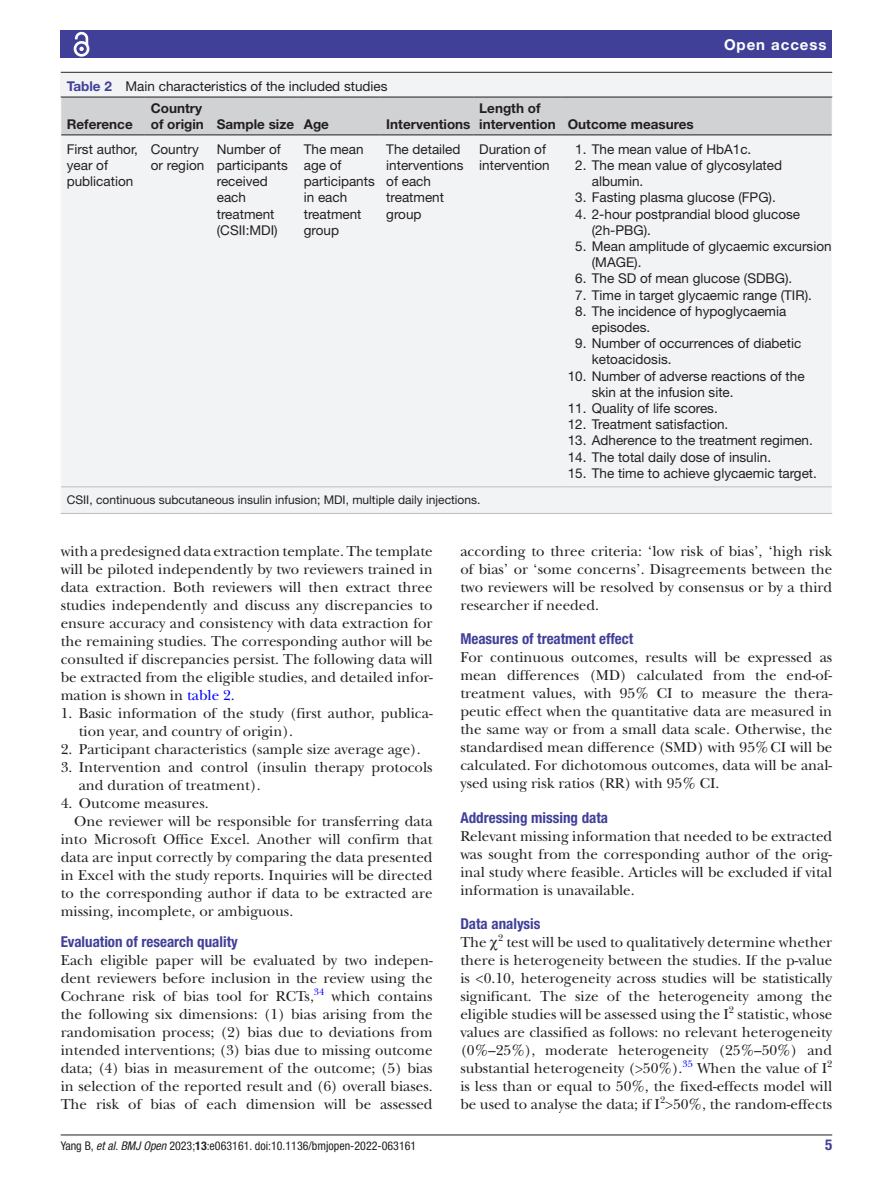
<style>
.page{position:relative;width:893px;height:1191px;background:#fff}
.page>*{position:absolute;margin:0;border:0;box-sizing:border-box;transform-origin:0 0}
.t1{font:15px/18px "New Baskerville";color:#231f20;text-align:justify}
.t2{font:700 condensed 15px "Helvetica Neue LT Std";color:#414099}
.t3{font:700 15px "Helvetica Neue LT Std";letter-spacing:.065em;color:#fff}
.t4{font:13.5px/16.2px "Helvetica Neue LT Std";color:#231f20}
.t5{font:700 13.5px/16.2px "Helvetica Neue LT Std";color:#231f20}
.t6{font:12px "Helvetica Neue LT Std";color:#231f20}
.t7{font:condensed 12px "Helvetica Neue LT Std";color:#231f20}
.t8{font:9.9px "New Baskerville";color:#231f20}
.t9{font:9.9px "New Baskerville";color:#00f}
.s1{font-weight:700;color:#414099}
.s2{color:#00f}
.s3{font-style:italic}
.s4{font-weight:700}
</style>
<div class="page">
<hr style="left:61px;top:1134px;width:771px;height:1px;background:#231f20">
<div style="left:61px;top:31px;width:771px;height:27px;background:#414099"></div>
<svg style="left:73px;top:31px;width:17px;height:26px"></svg>
<div style="left:61px;top:73px;width:771px;height:440px;background:#f2f3f4"></div>
<hr style="left:61px;top:72px;width:771px;height:1px;background:#231f20">
<div style="left:61px;top:98px;width:771px;height:36px;background:#d1d2d4"></div>
<hr style="left:61px;top:97px;width:84px;height:1px;background:#231f20">
<hr style="left:61px;top:134px;width:84px;height:1px;background:#231f20">
<hr style="left:145px;top:97px;width:66px;height:1px;background:#231f20">
<hr style="left:145px;top:134px;width:66px;height:1px;background:#231f20">
<hr style="left:211px;top:97px;width:87px;height:1px;background:#231f20">
<hr style="left:211px;top:134px;width:87px;height:1px;background:#231f20">
<hr style="left:298px;top:97px;width:82px;height:1px;background:#231f20">
<hr style="left:298px;top:134px;width:82px;height:1px;background:#231f20">
<hr style="left:380px;top:97px;width:93px;height:1px;background:#231f20">
<hr style="left:380px;top:134px;width:93px;height:1px;background:#231f20">
<hr style="left:473px;top:97px;width:89px;height:1px;background:#231f20">
<hr style="left:473px;top:134px;width:89px;height:1px;background:#231f20">
<hr style="left:562px;top:97px;width:270px;height:1px;background:#231f20">
<hr style="left:562px;top:134px;width:270px;height:1px;background:#231f20">
<hr style="left:145px;top:486px;width:66px;height:1px;background:#bcbdc0">
<hr style="left:211px;top:486px;width:87px;height:1px;background:#bcbdc0">
<hr style="left:298px;top:486px;width:82px;height:1px;background:#bcbdc0">
<hr style="left:380px;top:486px;width:93px;height:1px;background:#bcbdc0">
<hr style="left:473px;top:486px;width:89px;height:1px;background:#bcbdc0">
<hr style="left:562px;top:486px;width:270px;height:1px;background:#bcbdc0">
<hr style="left:61px;top:486px;width:84px;height:1px;background:#bcbdc0">
<hr style="left:61px;top:513px;width:84px;height:1px;background:#bcbdc0">
<hr style="left:145px;top:513px;width:66px;height:1px;background:#bcbdc0">
<hr style="left:211px;top:513px;width:87px;height:1px;background:#bcbdc0">
<hr style="left:298px;top:513px;width:82px;height:1px;background:#bcbdc0">
<hr style="left:380px;top:513px;width:93px;height:1px;background:#bcbdc0">
<hr style="left:473px;top:513px;width:89px;height:1px;background:#bcbdc0">
<hr style="left:562px;top:513px;width:270px;height:1px;background:#bcbdc0">
<p class="t4" style="left:67px;top:78px;width:322px"><span class="s1">Table 2</span> Main characteristics of the included studies</p>
<p class="t5" style="left:67px;top:116px;width:68px">Reference</p>
<p class="t5" style="left:151px;top:99px;width:180px">Country<br>of origin Sample size Age</p>
<p class="t5" style="left:386px;top:116px;width:86px">Interventions</p>
<p class="t5" style="left:479px;top:99px;width:216px">Length of<br>intervention Outcome measures</p>
<p class="t3" style="left:724px;top:35px;width:104px">Open access</p>
<p class="t4" style="left:67px;top:141px;width:73px">First author, year of publication</p>
<p class="t4" style="left:151px;top:141px;width:55px">Country or region</p>
<p class="t4" style="left:217px;top:141px;width:73px">Number of participants received each treatment (CSII:MDI)</p>
<p class="t4" style="left:304px;top:141px;width:73px">The mean age of participants in each treatment group</p>
<p class="t4" style="left:386px;top:141px;width:79px">The detailed interventions of each treatment group</p>
<p class="t4" style="left:479px;top:141px;width:72px">Duration of intervention</p>
<p class="t4" style="left:575px;top:141px;width:178px">1. The mean value of HbA1c.</p>
<p class="t4" style="left:592px;top:157px;width:192px;text-indent:-16px">2. The mean value of glycosylated albumin.</p>
<p class="t4" style="left:575px;top:189px;width:202px">3. Fasting plasma glucose (FPG).</p>
<p class="t4" style="left:592px;top:205px;width:210px;text-indent:-16px">4. 2-hour postprandial blood glucose (2h-PBG).</p>
<p class="t4" style="left:592px;top:238px;width:241px;text-indent:-16px">5. Mean amplitude of glycaemic excursion (MAGE).</p>
<p class="t4" style="left:575px;top:270px;width:219px">6. The SD of mean glucose (SDBG).</p>
<p class="t4" style="left:575px;top:286px;width:238px">7. Time in target glycaemic range (TIR).</p>
<p class="t4" style="left:592px;top:303px;width:196px;text-indent:-16px">8. The incidence of hypoglycaemia episodes.</p>
<p class="t4" style="left:592px;top:335px;width:211px;text-indent:-16px">9. Number of occurrences of diabetic ketoacidosis.</p>
<p class="t4" style="left:592px;top:367px;width:214px;text-indent:-24px">10. Number of adverse reactions of the skin at the infusion site.</p>
<p class="t4" style="left:568px;top:400px;width:152px">11. Quality of life scores.</p>
<p class="t4" style="left:568px;top:416px;width:162px">12. Treatment satisfaction.</p>
<p class="t4" style="left:568px;top:432px;width:247px">13. Adherence to the treatment regimen.</p>
<p class="t4" style="left:568px;top:448px;width:205px">14. The total daily dose of insulin.</p>
<p class="t4" style="left:568px;top:465px;width:251px">15. The time to achieve glycaemic target.</p>
<p class="t6" style="left:67px;top:493px;width:415px">CSII, continuous subcutaneous insulin infusion; MDI, multiple daily injections.</p>
<p class="t1" style="left:61px;top:542px;width:373px">with a predesigned data extraction template. The template will be piloted independently by two reviewers trained in data extraction. Both reviewers will then extract three studies independently and discuss any discrepancies to ensure accuracy and consistency with data extraction for the remaining studies. The corresponding author will be consulted if discrepancies persist. The following data will be extracted from the eligible studies, and detailed infor&shy;mation is shown in <span class="s2">table 2</span>.</p>
<p class="t1" style="left:79px;top:704px;width:355px;text-indent:-18px">1. Basic information of the study (first author, publica&shy;tion year, and country of origin).</p>
<p class="t1" style="left:61px;top:740px;width:361px">2. Participant characteristics (sample size average age).</p>
<p class="t1" style="left:79px;top:758px;width:355px;text-indent:-18px">3. Intervention and control (insulin therapy protocols and duration of treatment).</p>
<p class="t1" style="left:61px;top:794px;width:149px">4. Outcome measures.</p>
<p class="t1" style="left:74px;top:812px;width:360px">One reviewer will be responsible for transferring data</p>
<p class="t1" style="left:61px;top:830px;width:373px">into Microsoft Office Excel. Another will confirm that</p>
<p class="t1" style="left:61px;top:848px;width:373px">data are input correctly by comparing the data presented</p>
<p class="t1" style="left:61px;top:866px;width:373px">in Excel with the study reports. Inquiries will be directed</p>
<p class="t1" style="left:61px;top:884px;width:373px">to the corresponding author if data to be extracted are</p>
<p class="t1" style="left:61px;top:902px;width:234px">missing, incomplete, or ambiguous.</p>
<p class="t2" style="left:61px;top:933px;width:179px">Evaluation of research quality</p>
<p class="t1" style="left:61px;top:951px;width:373px">Each eligible paper will be evaluated by two indepen&shy;dent reviewers before inclusion in the review using the Cochrane risk of bias tool for RCTs,<sup>34</sup></p>
<p class="t1" style="left:61px;top:987px;width:373px;text-indent:271px">which contains the following six dimensions: (1) bias arising from the randomisation process; (2) bias due to deviations from intended interventions; (3) bias due to missing outcome data; (4) bias in measurement of the outcome; (5) bias in selection of the reported result and (6) overall biases.<br>The risk of bias of each dimension will be assessed</p>
<p class="t1" style="left:460px;top:542px;width:373px">according to three criteria: ‘low risk of bias’, ‘high risk of bias’ or ‘some concerns’. Disagreements between the two reviewers will be resolved by consensus or by a third researcher if needed.</p>
<p class="t2" style="left:460px;top:630px;width:174px">Measures of treatment effect</p>
<p class="t1" style="left:460px;top:648px;width:373px">For continuous outcomes, results will be expressed as mean differences (MD) calculated from the end-of&shy;treatment values, with 95% CI to measure the thera&shy;peutic effect when the quantitative data are measured in the same way or from a small data scale. Otherwise, the standardised mean difference (SMD) with 95%CI will be calculated. For dichotomous outcomes, data will be anal&shy;ysed using risk ratios (RR) with 95% CI.</p>
<p class="t2" style="left:460px;top:808px;width:149px">Addressing missing data</p>
<p class="t1" style="left:460px;top:827px;width:373px">Relevant missing information that needed to be extracted was sought from the corresponding author of the orig&shy;inal study where feasible. Articles will be excluded if vital information is unavailable.</p>
<p class="t2" style="left:460px;top:914px;width:82px">Data analysis</p>
<p class="t1" style="left:460px;top:933px;width:373px">The <sup>2</sup> test will be used to qualitatively determine whether there is heterogeneity between the studies. If the p-value is &lt;0.10, heterogeneity across studies will be statistically significant. The size of the heterogeneity among the eligible studies will be assessed using the I</p>
<p class="t8" style="left:729px;top:1003px;width:7px">2</p>
<p class="t1" style="left:460px;top:1005px;width:373px;text-indent:277px">statistic, whose values are classified as follows: no relevant heterogeneity (0%–25%), moderate heterogeneity (25%–50%) and substantial heterogeneity (&gt;50%).</p>
<p class="t9" style="left:682px;top:1057px;width:12px">35</p>
<p class="t1" style="left:697px;top:1059px;width:131px">When the value of I</p>
<p class="t8" style="left:827px;top:1057px;width:7px">2</p>
<p class="t1" style="left:460px;top:1077px;width:373px">is less than or equal to 50%, the fixed-effects model will be used to analyse the data; if I<sup>2</sup>&gt;50%, the random-effects</p>
<p class="t7" style="left:61px;top:1138px;width:357px">Yang B, <span class="s3">et al</span>. <span class="s3">BMJ Open</span> 2023;<span class="s4">13</span>:e063161. doi:10.1136/bmjopen-2022-063161</p>
<p class="t2" style="left:825px;top:1135px;width:9px">5</p>
</div>
